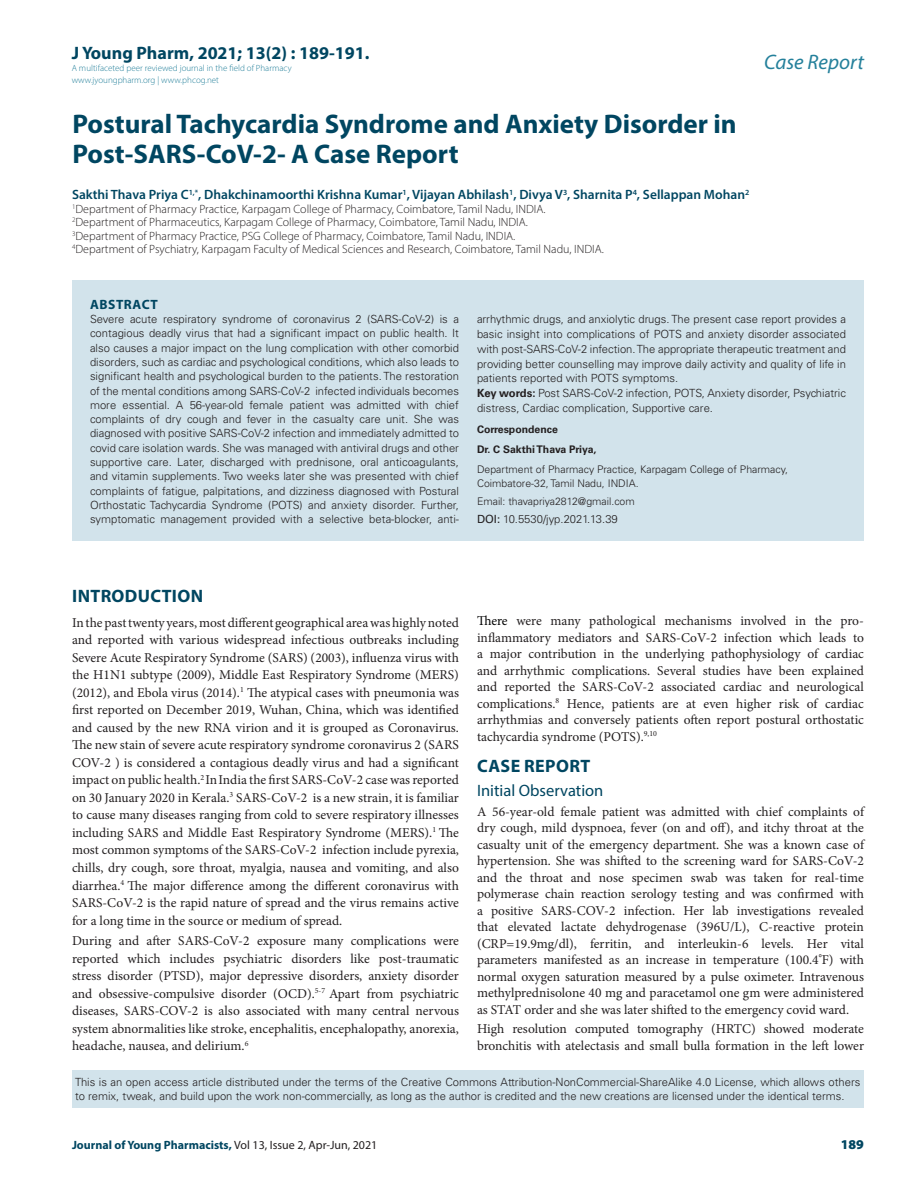
<style>
.page{position:relative;width:918px;height:1188px;background:#fff}
.page>*{position:absolute;margin:0;border:0;box-sizing:border-box;transform-origin:0 0}
.CT{font:700 27px/30px "Myriad Pro";color:#004661}
.t1{font:italic 21px "Myriad Pro";color:#24809b}
._1_HD{font:700 18px "Myriad Pro";color:#004661}
._1_HD-2{font:700 18px "Myriad Pro";letter-spacing:.02em;color:#004661}
._2_HD{font:16.5px "Myriad Pro";color:#004661}
.TXT{font:13.5px/17.5px "Minion Pro";letter-spacing:-.005em;color:#231f20;text-align:justify}
.CA{font:600 13.5px "Myriad Pro";color:#004661}
.ABS_HD{font:700 13.5px "Myriad Pro";letter-spacing:.04em;color:#004661}
.RRH{font:900 13.5px "Myriad Pro";color:#004661}
.CA_Aff{font:300 12px "Myriad Pro";color:#231f20}
.RRH-2{font:700 12px "Myriad Pro";color:#004661}
.ABS_TXT{font:300 11.25px/14.2px "Univers LT Std";color:#231f20;text-align:justify}
.ABS_AU_ADD{font:300 11.25px "Univers LT Std";color:#231f20}
.ABS_ADD{font:300 10.5px/14.2px "Univers LT Std";color:#231f20}
.ABS_ADD-2{font:700 10.5px "Univers LT Std";color:#231f20}
.t2{font:300 9px/12px "Myriad Pro";color:#24809b}
.s1{font-weight:700}
.s2{font-weight:400}
.s3{color:#000}
.s4{font-weight:400;color:#231f20}
</style>
<div class="page">
<div style="left:72px;top:281px;width:792px;height:260px;background:#d2e3eb"></div>
<div style="left:72px;top:1070px;width:791px;height:38px;background:#d2e3eb"></div>
<h3 class="_1_HD" style="left:72px;top:41px;width:299px">J Young Pharm, 2021; 13(2) : 189-191.</h3>
<p class="t2" style="left:72px;top:62px;width:221px">A multifaceted peer reviewed journal in the field of Pharmacy www.jyoungpharm.org | www.phcog.net</p>
<p class="CT" style="left:73px;top:108px;width:666px">Postural Tachycardia Syndrome and Anxiety Disorder in<br>Post-SARS-CoV-2- A Case Report</p>
<p class="CA" style="left:72px;top:186px;width:679px">Sakthi Thava Priya C<sup>1,*</sup>, Dhakchinamoorthi Krishna Kumar<sup>1</sup>, Vijayan Abhilash<sup>1</sup>, Divya V<sup>3</sup>, Sharnita P<sup>4</sup>, Sellappan Mohan<sup>2</sup></p>
<p class="CA_Aff" style="left:72px;top:201px;width:475px"><sup>1</sup>Department of Pharmacy Practice, Karpagam College of Pharmacy, Coimbatore, Tamil Nadu, INDIA.</p>
<p class="CA_Aff" style="left:72px;top:215px;width:457px"><sup>2</sup>Department of Pharmaceutics, Karpagam College of Pharmacy, Coimbatore, Tamil Nadu, INDIA.</p>
<p class="CA_Aff" style="left:72px;top:228px;width:445px"><sup>3</sup>Department of Pharmacy Practice, PSG College of Pharmacy, Coimbatore, Tamil Nadu, INDIA.</p>
<p class="CA_Aff" style="left:72px;top:242px;width:533px"><sup>4</sup>Department of Psychiatry, Karpagam Faculty of Medical Sciences and Research, Coimbatore, Tamil Nadu, INDIA.</p>
<h2 class="t1" style="left:764px;top:49px;width:101px">Case Report</h2>
<p class="ABS_HD" style="left:90px;top:295px;width:69px">ABSTRACT</p>
<p class="ABS_TXT" style="left:90px;top:312px;width:371px">Severe acute respiratory syndrome of coronavirus 2 (SARS-CoV-2) is a contagious deadly virus that had a significant impact on public health. It also causes a major impact on the lung complication with other comorbid disorders, such as cardiac and psychological conditions, which also leads to significant health and psychological burden to the patients. The restoration of the mental conditions among SARS-CoV-2 infected individuals becomes more essential. A 56-year-old female patient was admitted with chief complaints of dry cough and fever in the casualty care unit. She was diagnosed with positive SARS-CoV-2 infection and immediately admitted to covid care isolation wards. She was managed with antiviral drugs and other supportive care. Later, discharged with prednisone, oral anticoagulants, and vitamin supplements. Two weeks later she was presented with chief complaints of fatigue, palpitations, and dizziness diagnosed with Postural Orthostatic Tachycardia Syndrome (POTS) and anxiety disorder. Further, symptomatic management provided with a selective beta-blocker, anti-</p>
<p class="ABS_TXT" style="left:477px;top:311px;width:371px;line-height:15px">arrhythmic drugs, and anxiolytic drugs. The present case report provides a basic insight into complications of POTS and anxiety disorder associated with post-SARS-CoV-2 infection. The appropriate therapeutic treatment and providing better counselling may improve daily activity and quality of life in patients reported with POTS symptoms.</p>
<p class="ABS_TXT" style="left:477px;top:386px;width:370px;line-height:15px"><span class="s1">Key words:</span> Post SARS-CoV-2 infection, POTS, Anxiety disorder, Psychiatric distress, Cardiac complication, Supportive care.</p>
<p class="ABS_ADD-2" style="left:477px;top:423px;width:82px">Correspondence</p>
<p class="ABS_ADD-2" style="left:477px;top:443px;width:121px">Dr. C Sakthi Thava Priya,</p>
<p class="ABS_ADD" style="left:477px;top:462px;width:313px">Department of Pharmacy Practice, Karpagam College of Pharmacy,<br>Coimbatore-32, Tamil Nadu, INDIA.</p>
<p class="ABS_ADD" style="left:477px;top:495px;width:159px">Email: thavapriya2812@gmail.com</p>
<p class="ABS_AU_ADD" style="left:477px;top:513px;width:142px"><span class="s2">DOI:</span> 10.5530/jyp.2021.13.39</p>
<p class="_1_HD-2" style="left:72px;top:584px;width:132px">INTRODUCTION</p>
<p class="TXT" style="left:72px;top:614px;width:389px">In the past twenty years, most different geographical area was highly noted and reported with various widespread infectious outbreaks including Severe Acute Respiratory Syndrome (SARS) (2003), influenza virus with the H1N1 subtype (2009), Middle East Respiratory Syndrome (MERS) (2012), and Ebola virus (2014).<sup>1</sup> The atypical cases with pneumonia was first reported on December 2019, Wuhan, China, which was identified and caused by the new RNA virion and it is grouped as Coronavirus.<br>The new stain of severe acute respiratory syndrome coronavirus 2 (SARS COV-2 ) is considered a contagious deadly virus and had a significant impact on public health.<sup>2</sup> InIndia the first SARS-CoV-2 case was reported on 30 January 2020 in Kerala.<sup>3</sup> SARS-CoV-2 is a new strain, it is familiar to cause many diseases ranging from cold to severe respiratory illnesses including SARS and Middle East Respiratory Syndrome (MERS).<sup>1</sup> The most common symptoms of the SARS-CoV-2 infection include pyrexia, chills, dry cough, sore throat, myalgia, nausea and vomiting, and also diarrhea.<sup>4</sup> The major difference among the different coronavirus with SARS-CoV-2 is the rapid nature of spread and the virus remains active for a long time in the source or medium of spread.</p>
<p class="TXT" style="left:72px;top:932px;width:389px">During and after SARS-CoV-2 exposure many complications were reported which includes psychiatric disorders like post-traumatic stress disorder (PTSD), major depressive disorders, anxiety disorder and obsessive-compulsive disorder (OCD).<sup>5-7</sup> Apart from psychiatric diseases, SARS-COV-2 is also associated with many central nervous system abnormalities like stroke, encephalitis, encephalopathy, anorexia, headache, nausea, and delirium.<sup>6</sup></p>
<p class="TXT" style="left:477px;top:613px;width:389px;line-height:16.5px"><span class="s3">There</span> were many pathological mechanisms involved in the pro&shy;inflammatory mediators and SARS-CoV-2 infection which leads to a major contribution in the underlying pathophysiology of cardiac and arrhythmic complications. Several studies have been explained and reported the SARS-CoV-2 associated cardiac and neurological complications.<sup>8</sup> Hence, patients are at even higher risk of cardiac arrhythmias and conversely patients often report postural orthostatic tachycardia syndrome (POTS).<sup>9,10</sup></p>
<p class="_1_HD-2" style="left:477px;top:754px;width:115px">CASE REPORT</p>
<p class="_2_HD" style="left:477px;top:780px;width:128px">Initial Observation</p>
<p class="TXT" style="left:477px;top:803px;width:389px;line-height:16.5px">A 56-year-old female patient was admitted with chief complaints of dry cough, mild dyspnoea, fever (on and off), and itchy throat at the casualty unit of the emergency department. She was a known case of hypertension. She was shifted to the screening ward for SARS-CoV-2 and the throat and nose specimen swab was taken for real-time polymerase chain reaction serology testing and was confirmed with a positive SARS-COV-2 infection. Her lab investigations revealed that elevated lactate dehydrogenase (396U/L), C-reactive protein (CRP=19.9mg/dl), ferritin, and interleukin-6 levels. Her vital parameters manifested as an increase in temperature (100.4<sup>⁰</sup>F) with normal oxygen saturation measured by a pulse oximeter. Intravenous methylprednisolone 40 mg and paracetamol one gm were administered as STAT order and she was later shifted to the emergency covid ward.</p>
<p class="TXT" style="left:477px;top:1021px;width:389px;line-height:16.5px">High resolution computed tomography (HRTC) showed moderate bronchitis with atelectasis and small bulla formation in the left lower</p>
<p class="ABS_TXT" style="left:75px;top:1075px;width:787px">This is an open access article distributed under the terms of the Creative Commons Attribution-NonCommercial-ShareAlike 4.0 License, which allows others to remix, tweak, and build upon the work non-commercially, as long as the author is credited and the new creations are licensed under the identical terms.</p>
<p class="RRH-2" style="left:72px;top:1137px;width:307px">Journal of Young Pharmacists, <span class="s4">Vol 13, Issue 2, Apr-Jun, 2021</span></p>
<p class="RRH" style="left:841px;top:1136px;width:25px">189</p>
</div>
